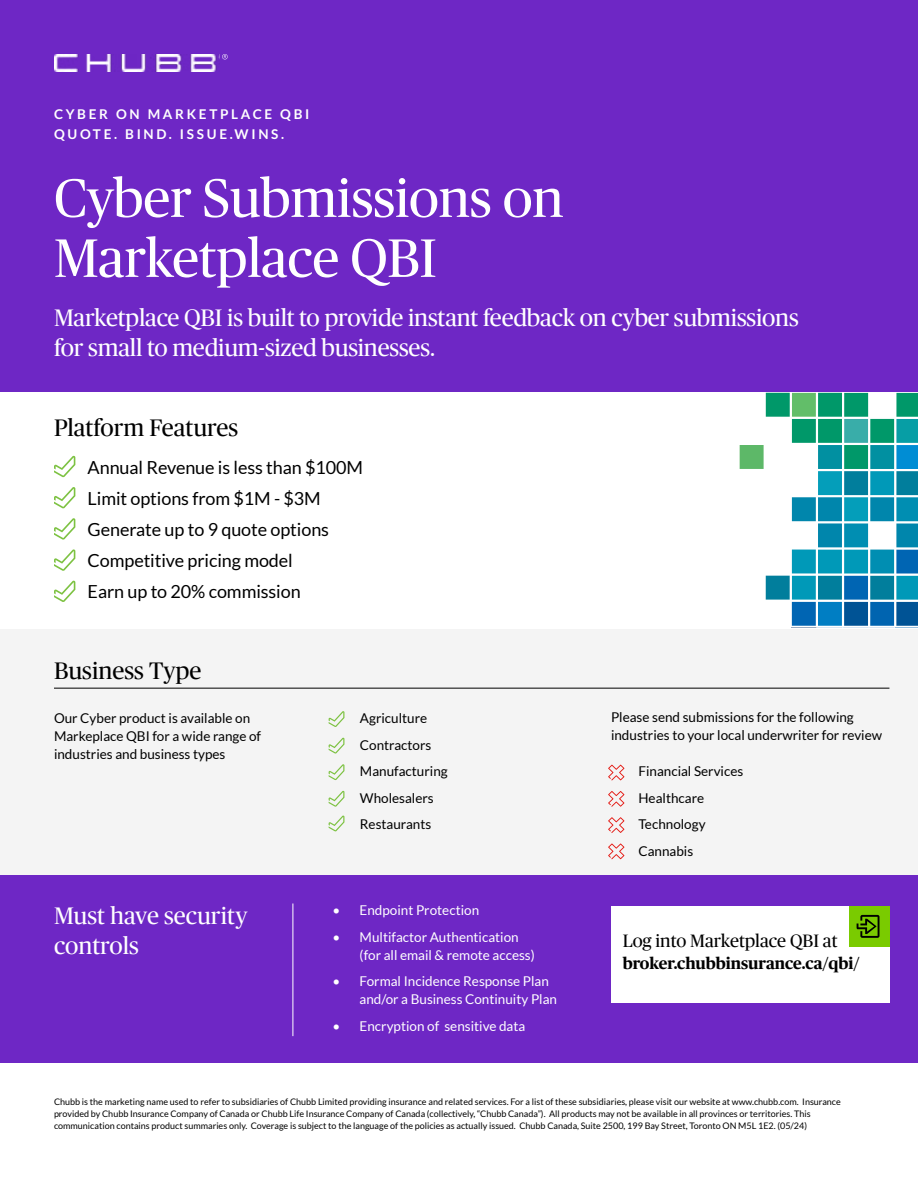
<style>
.page{position:relative;width:918px;height:1188px;background:#fff}
.page>*{position:absolute;margin:0;border:0;box-sizing:border-box;transform-origin:0 0}
.t1{font:54px/60px "Chubb Publico Office";letter-spacing:-.005em;color:#fff}
.t2{font:24px/30px "Chubb Publico Office";letter-spacing:-.01em;color:#fff}
.t3{font:24px "Chubb Publico Office";color:#000}
.t4{font:18px "Lato";letter-spacing:-.005em;color:#000}
.t5{font:18px "Chubb Publico Office";color:#000}
.t6{font:700 16.5px "Chubb Publico Office";color:#000}
.t7{font:13.5px/26.5px "Lato";color:#000}
.t8{font:13.5px/18px "Lato";color:#fff}
.t9{font:700 13.5px/19.5px "Lato";letter-spacing:.2em;color:#fff}
.t10{font:9px/12px "Lato";color:#000}
</style>
<div class="page">
<div style="left:0;top:629px;width:918px;height:247px;background:#f4f4f4"></div>
<svg style="left:608px;top:817px;width:16px;height:16px"></svg>
<svg style="left:608px;top:843px;width:16px;height:16px"></svg>
<svg style="left:608px;top:791px;width:16px;height:16px"></svg>
<svg style="left:608px;top:765px;width:16px;height:16px"></svg>
<svg style="left:739px;top:392px;width:179px;height:236px"></svg>
<div style="left:0;top:0;width:918px;height:392px;background:#6e27c5"></div>
<img style="left:54px;top:54px;width:166px;height:17px">
<svg style="left:222px;top:54px;width:6px;height:5px"></svg>
<div style="left:0;top:875px;width:918px;height:188px;background:#6e27c5"></div>
<div style="left:611px;top:906px;width:278px;height:97px;background:#fff"></div>
<div style="left:849px;top:906px;width:41px;height:41px;background:#7acb00"></div>
<svg style="left:857px;top:915px;width:22px;height:23px"></svg>
<svg style="left:54px;top:455px;width:21px;height:22px"></svg>
<svg style="left:54px;top:487px;width:21px;height:22px"></svg>
<svg style="left:54px;top:518px;width:21px;height:22px"></svg>
<svg style="left:54px;top:549px;width:21px;height:22px"></svg>
<svg style="left:54px;top:580px;width:21px;height:22px"></svg>
<hr style="left:293px;top:904px;width:1px;height:132px;background:#fff">
<svg style="left:329px;top:711px;width:15px;height:16px"></svg>
<svg style="left:329px;top:737px;width:15px;height:17px"></svg>
<svg style="left:329px;top:764px;width:15px;height:16px"></svg>
<svg style="left:329px;top:790px;width:15px;height:17px"></svg>
<svg style="left:329px;top:815px;width:15px;height:17px"></svg>
<hr style="left:54px;top:688px;width:835px;height:1px;background:#000">
<h2 class="t9" style="left:54px;top:104px;width:257px">CYBER ON MARKETPLACE QBI<br>QUOTE. BIND. ISSUE.WINS.</h2>
<h2 class="t1" style="left:54px;top:165px;width:511px">Cyber Submissions on<br>Marketplace QBI</h2>
<h2 class="t2" style="left:54px;top:301px;width:746px">Marketplace QBI is built to provide instant feedback on cyber submissions for small to medium-sized businesses.</h2>
<h1 class="t3" style="left:54px;top:411px;width:186px">Platform Features</h1>
<p class="t4" style="left:88px;top:457px;width:277px">Annual Revenue is less than $100M</p>
<p class="t4" style="left:88px;top:488px;width:235px">Limit options from $1M - $3M</p>
<p class="t4" style="left:88px;top:519px;width:243px">Generate up to 9 quote options</p>
<p class="t4" style="left:88px;top:550px;width:207px">Competitive pricing model</p>
<p class="t4" style="left:88px;top:581px;width:215px">Earn up to 20% commission</p>
<h1 class="t3" style="left:54px;top:653px;width:149px">Business Type</h1>
<p class="t7" style="left:54px;top:709px;width:209px;line-height:18px">Our Cyber product is available on<br>Markeplace QBI for a wide range of industries and business types</p>
<p class="t7" style="left:360px;top:705px;width:89px">Agriculture<br>Contractors<br>Manufacturing</p>
<p class="t7" style="left:360px;top:784px;width:75px">Wholesalers</p>
<p class="t7" style="left:360px;top:811px;width:73px">Restaurants</p>
<p class="t2" style="left:54px;top:899px;width:195px">Must have security controls</p>
<p class="t8" style="left:333px;top:901px;width:148px">• Endpoint Protection</p>
<p class="t8" style="left:360px;top:928px;width:177px;text-indent:-27px">• Multifactor Authentication (for all email &amp; remote access)</p>
<p class="t8" style="left:360px;top:972px;width:199px;text-indent:-27px">• Formal Incidence Response Plan and/or a Business Continuity Plan</p>
<p class="t8" style="left:333px;top:1017px;width:194px">• Encryption of sensitive data</p>
<p class="t7" style="left:611px;top:708px;width:273px;line-height:18px">Please send submissions for the following industries to your local underwriter for review</p>
<p class="t7" style="left:638px;top:758px;width:106px">Financial Services<br>Healthcare<br>Technology<br>Cannabis</p>
<p class="t5" style="left:623px;top:928px;width:216px">Log into Marketplace QBI at</p>
<p class="t6" style="left:623px;top:952px;width:239px">broker.chubbinsurance.ca/qbi/</p>
<p class="t10" style="left:54px;top:1095px;width:788px">Chubb is the marketing name used to refer to subsidiaries of Chubb Limited providing insurance and related services. For a list of these subsidiaries, please visit our website at www.chubb.com. Insurance provided by Chubb Insurance Company of Canada or Chubb Life Insurance Company of Canada (collectively, “Chubb Canada”). All products may not be available in all provinces or territories. This communication contains product summaries only. Coverage is subject to the language of the policies as actually issued. Chubb Canada, Suite 2500, 199 Bay Street, Toronto ON M5L 1E2. (05/24)</p>
</div>
